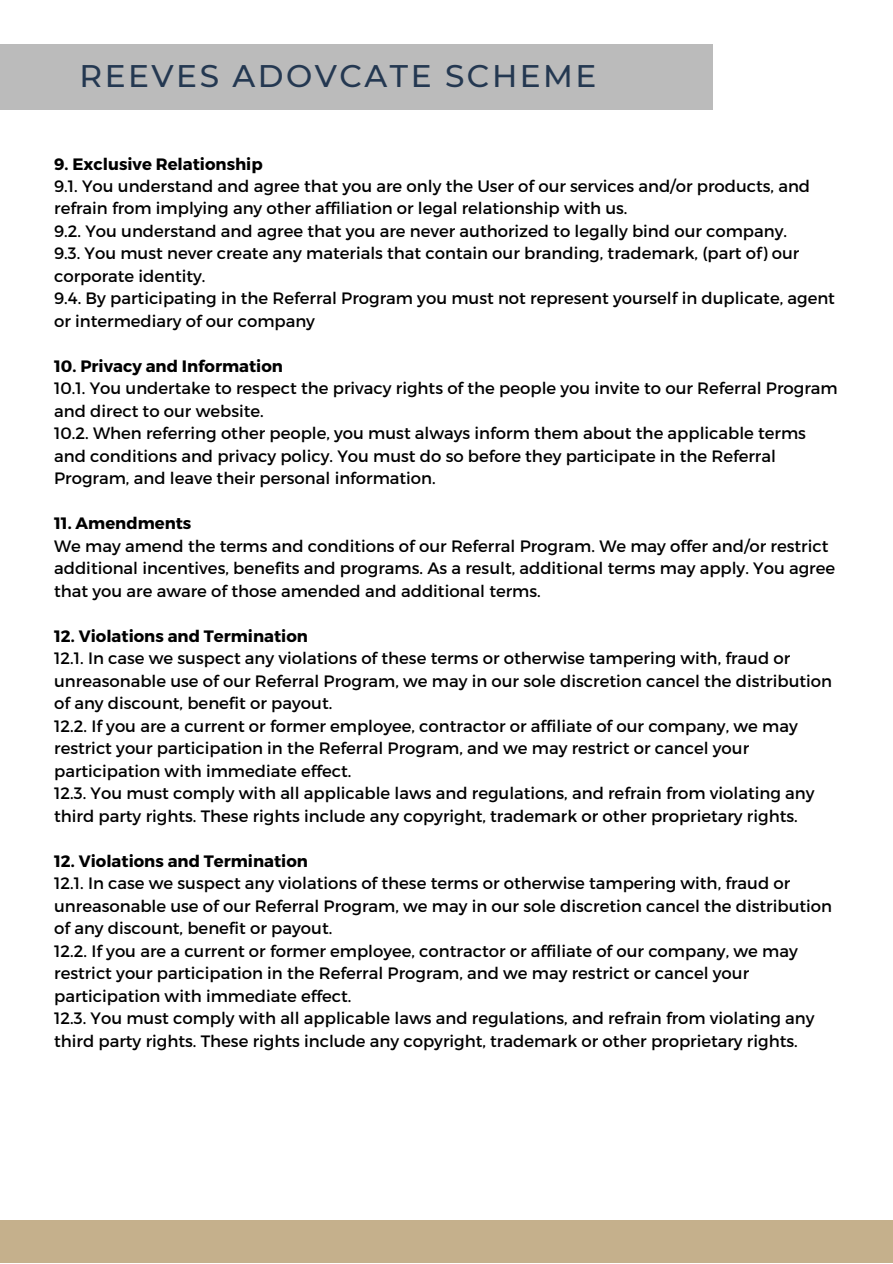
<style>
.page{position:relative;width:893px;height:1264px;background:#fff}
.page>*{position:absolute;margin:0;border:0;box-sizing:border-box;transform-origin:0 0}
.t1{font:500 31.2px "Montserrat";letter-spacing:.08em;color:#243851}
.t2{font:16.5px/22.5px "Montserrat";color:#000}
.t3{font:700 16.5px "Montserrat";color:#000}
</style>
<div class="page">
<div style="left:0;top:44px;width:713px;height:65px;background:#bbb"></div>
<div style="left:0;top:1219px;width:892px;height:43px;background:#c5b08c"></div>
<h1 class="t1" style="left:80px;top:57px;width:518px">REEVES ADOVCATE SCHEME</h1>
<p class="t3" style="left:54px;top:153px;width:210px">9. Exclusive Relationship</p>
<p class="t2" style="left:54px;top:174px;width:782px">9.1. You understand and agree that you are only the User of our services and/or products, and refrain from implying any other affiliation or legal relationship with us.<br>9.2. You understand and agree that you are never authorized to legally bind our company.<br>9.3. You must never create any materials that contain our branding, trademark, (part of) our corporate identity.<br>9.4. By participating in the Referral Program you must not represent yourself in duplicate, agent or intermediary of our company</p>
<p class="t3" style="left:54px;top:355px;width:230px">10. Privacy and Information</p>
<p class="t2" style="left:54px;top:376px;width:785px">10.1. You undertake to respect the privacy rights of the people you invite to our Referral Program and direct to our website.<br>10.2. When referring other people, you must always inform them about the applicable terms and conditions and privacy policy. You must do so before they participate in the Referral Program, and leave their personal information.</p>
<p class="t3" style="left:54px;top:513px;width:139px">11. Amendments</p>
<p class="t2" style="left:54px;top:534px;width:782px">We may amend the terms and conditions of our Referral Program. We may offer and/or restrict additional incentives, benefits and programs. As a result, additional terms may apply. You agree that you are aware of those amended and additional terms.</p>
<p class="t3" style="left:54px;top:625px;width:255px">12. Violations and Termination</p>
<p class="t2" style="left:54px;top:646px;width:779px">12.1. In case we suspect any violations of these terms or otherwise tampering with, fraud or unreasonable use of our Referral Program, we may in our sole discretion cancel the distribution of any discount, benefit or payout.<br>12.2. If you are a current or former employee, contractor or affiliate of our company, we may restrict your participation in the Referral Program, and we may restrict or cancel your participation with immediate effect.<br>12.3. You must comply with all applicable laws and regulations, and refrain from violating any third party rights. These rights include any copyright, trademark or other proprietary rights.</p>
<p class="t3" style="left:54px;top:850px;width:255px">12. Violations and Termination</p>
<p class="t2" style="left:54px;top:871px;width:779px">12.1. In case we suspect any violations of these terms or otherwise tampering with, fraud or unreasonable use of our Referral Program, we may in our sole discretion cancel the distribution of any discount, benefit or payout.<br>12.2. If you are a current or former employee, contractor or affiliate of our company, we may restrict your participation in the Referral Program, and we may restrict or cancel your participation with immediate effect.<br>12.3. You must comply with all applicable laws and regulations, and refrain from violating any third party rights. These rights include any copyright, trademark or other proprietary rights.</p>
</div>
